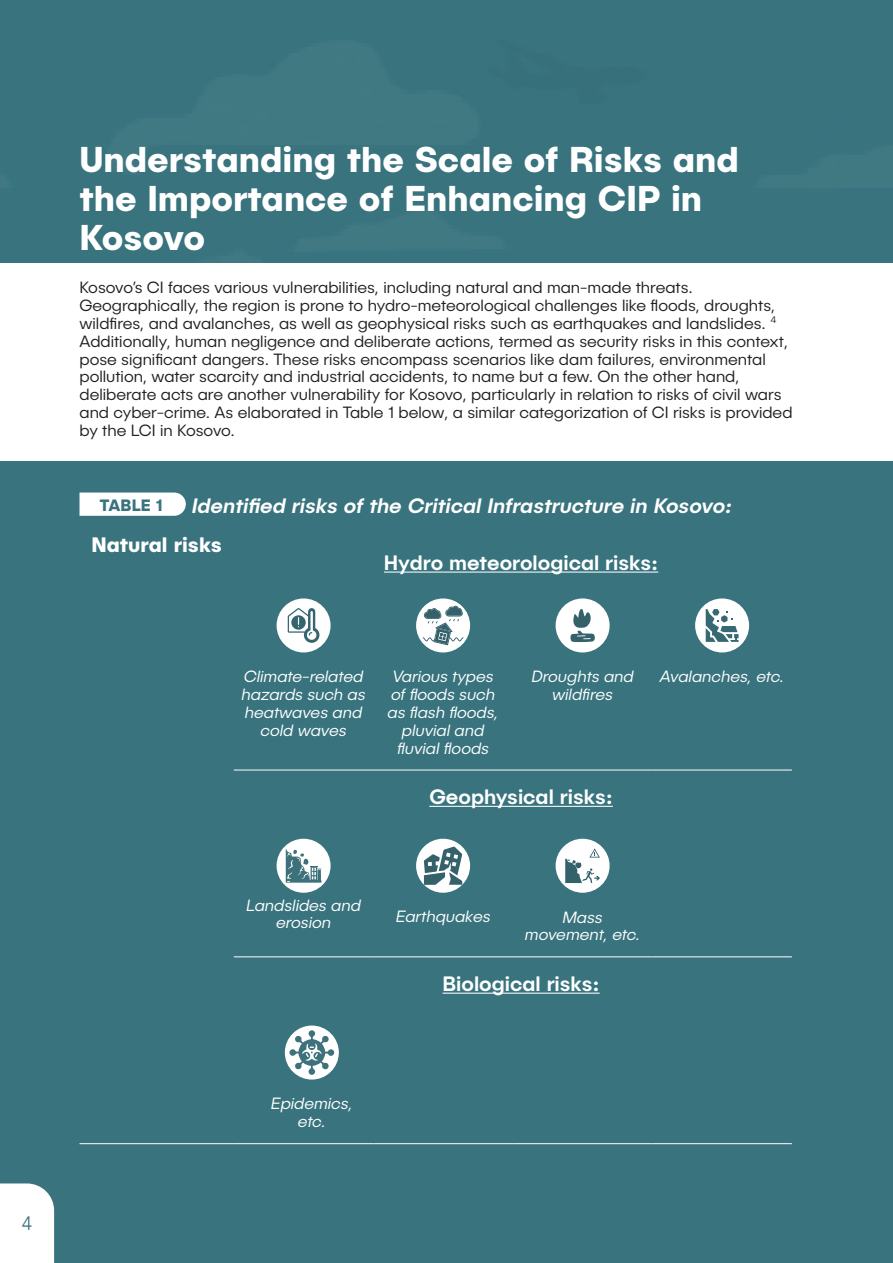
<style>
.page{position:relative;width:893px;height:1263px;background:#fff}
.page>*{position:absolute;margin:0;border:0;box-sizing:border-box;transform-origin:0 0}
.t1{font:700 36px/38.8px "Publica Sans";color:#fff}
.t2{font:500 21px "Publica Sans";color:#fff}
.t3{font:italic 500 21px "Publica Sans";color:#fff}
.t4{font:700 21px "Publica Sans";color:#fff}
.t5{font:300 19.8px "Publica Sans";color:#3b737f;scale:.83 1}
.t6{font:300 16.5px/17.9px "Publica Sans";color:#231f20}
.t7{font:italic 300 16.5px/17.9px "Publica Sans";color:#fff;text-align:center}
.t8{font:700 16.5px "Publica Sans";letter-spacing:.01em;color:#38737e}
</style>
<div class="page">
<img style="left:0;top:0;width:893px;height:263px">
<div style="left:0;top:462px;width:893px;height:801px;background:#38737e"></div>
<svg style="left:80px;top:492px;width:106px;height:24px;background:#f3f7f7"></svg>
<hr style="left:234px;top:770px;width:139px;height:1px;background:#fff">
<hr style="left:373px;top:770px;width:140px;height:1px;background:#fff">
<hr style="left:513px;top:770px;width:139px;height:1px;background:#fff">
<hr style="left:652px;top:770px;width:140px;height:1px;background:#fff">
<hr style="left:234px;top:956px;width:139px;height:1px;background:#fff">
<hr style="left:373px;top:956px;width:140px;height:1px;background:#fff">
<hr style="left:513px;top:956px;width:139px;height:1px;background:#fff">
<hr style="left:652px;top:956px;width:140px;height:1px;background:#fff">
<hr style="left:80px;top:1143px;width:154px;height:1px;background:#fff">
<hr style="left:234px;top:1143px;width:139px;height:1px;background:#fff">
<hr style="left:373px;top:1143px;width:140px;height:1px;background:#fff">
<hr style="left:513px;top:1143px;width:139px;height:1px;background:#fff">
<hr style="left:652px;top:1143px;width:140px;height:1px;background:#fff">
<hr style="left:384px;top:571px;width:274px;height:2px;background:#fff">
<div style="left:277px;top:598px;width:54px;height:54px;background:#fff;border-radius:50%"></div>
<svg style="left:288px;top:608px;width:32px;height:35px"></svg>
<div style="left:416px;top:598px;width:54px;height:54px;background:#fff;border-radius:50%"></div>
<svg style="left:423px;top:605px;width:41px;height:40px"></svg>
<div style="left:556px;top:598px;width:54px;height:54px;background:#fff;border-radius:50%"></div>
<svg style="left:570px;top:609px;width:25px;height:33px"></svg>
<div style="left:695px;top:598px;width:54px;height:54px;background:#fff;border-radius:50%"></div>
<svg style="left:706px;top:609px;width:32px;height:33px"></svg>
<hr style="left:429px;top:806px;width:184px;height:1px;background:#fff">
<div style="left:277px;top:839px;width:54px;height:54px;background:#fff;border-radius:50%"></div>
<svg style="left:285px;top:849px;width:37px;height:34px"></svg>
<div style="left:416px;top:839px;width:54px;height:54px;background:#fff;border-radius:50%"></div>
<svg style="left:424px;top:846px;width:38px;height:39px"></svg>
<div style="left:556px;top:839px;width:54px;height:54px;background:#fff;border-radius:50%"></div>
<svg style="left:565px;top:848px;width:35px;height:35px"></svg>
<hr style="left:442px;top:993px;width:158px;height:1px;background:#fff">
<div style="left:285px;top:1025px;width:54px;height:54px;background:#fff;border-radius:50%"></div>
<svg style="left:289px;top:1030px;width:45px;height:45px"></svg>
<div style="left:0;top:1183px;width:54px;height:80px;background:#fff"></div>
<p class="t5" style="left:22px;top:1210px;width:14px">4</p>
<p class="t1" style="left:80px;top:139px;width:661px">Understanding the Scale of Risks and the Importance of Enhancing CIP in<br>Kosovo</p>
<p class="t6" style="left:80px;top:278px;width:714px">Kosovo’s CI faces various vulnerabilities, including natural and man-made threats.<br>Geographically, the region is prone to hydro-meteorological challenges like floods, droughts, wildfires, and avalanches, as well as geophysical risks such as earthquakes and landslides. <sup>4<br></sup>Additionally, human negligence and deliberate actions, termed as security risks in this context, pose significant dangers. These risks encompass scenarios like dam failures, environmental pollution, water scarcity and industrial accidents, to name but a few. On the other hand, deliberate acts are another vulnerability for Kosovo, particularly in relation to risks of civil wars and cyber-crime. As elaborated in Table 1 below, a similar categorization of CI risks is provided by the LCI in Kosovo.</p>
<p class="t8" style="left:100px;top:494px;width:64px">TABLE 1</p>
<p class="t3" style="left:192px;top:492px;width:542px">Identified risks of the Critical Infrastructure in Kosovo:</p>
<p class="t4" style="left:91px;top:530px;width:132px">Natural risks</p>
<p class="t2" style="left:384px;top:549px;width:276px">Hydro meteorological risks:</p>
<p class="t7" style="left:241px;top:667px;width:126px">Climate-related hazards such as heatwaves and cold waves</p>
<p class="t7" style="left:387px;top:667px;width:113px">Various types of floods such as flash floods, pluvial and fluvial floods</p>
<p class="t7" style="left:531px;top:667px;width:104px">Droughts and wildfires</p>
<p class="t7" style="left:660px;top:667px;width:126px">Avalanches, etc.</p>
<p class="t2" style="left:429px;top:783px;width:185px">Geophysical risks:</p>
<p class="t7" style="left:246px;top:895px;width:116px">Landslides and erosion</p>
<p class="t7" style="left:396px;top:907px;width:96px">Earthquakes</p>
<p class="t7" style="left:525px;top:907px;width:117px">Mass movement, etc.</p>
<p class="t2" style="left:442px;top:970px;width:159px">Biological risks:</p>
<p class="t7" style="left:271px;top:1094px;width:83px">Epidemics, etc.</p>
</div>
